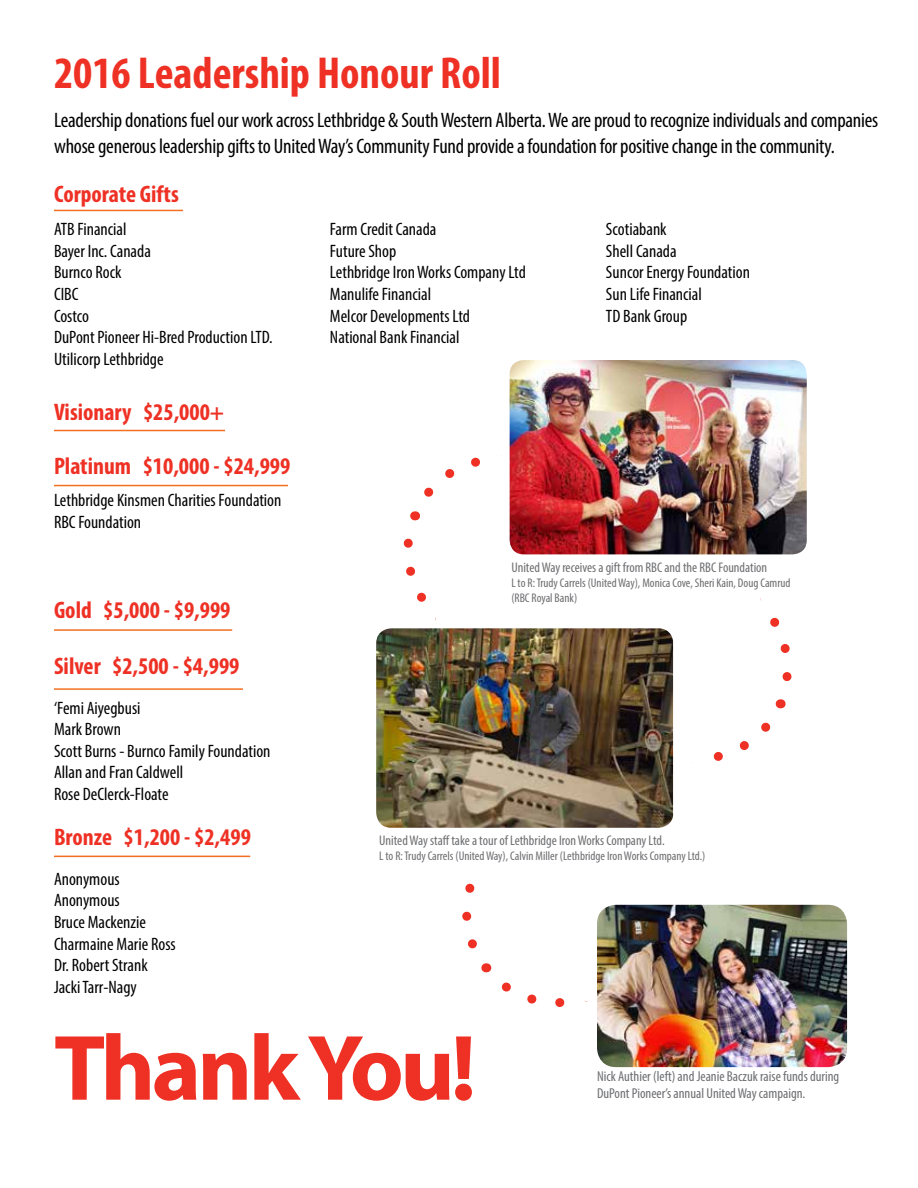
<style>
.page{position:relative;width:918px;height:1188px;background:#fff}
.page>*{position:absolute;margin:0;border:0;box-sizing:border-box;transform-origin:0 0}
.t1{font:700 93.75px "Myriad Pro";letter-spacing:-.04em;color:#ee3124}
.t2{font:700 condensed 45px "Myriad Pro";color:#ee3124}
.t3{font:700 condensed 24px "Myriad Pro";color:#ee3124}
.t4{font:condensed 21px/25.2px "Myriad Pro";letter-spacing:-.01em;color:#000}
.t5{font:condensed 18px/21.6px "Myriad Pro";color:#000}
.t6{font:condensed 14.4px/17.2px "Myriad Pro";color:#6d6e71}
.t7{font:condensed 13.95px "Myriad Pro";color:#6d6e71}
.t8{font:condensed 12.6px/15.1px "Myriad Pro";color:#6d6e71}
</style>
<div class="page">
<svg style="left:464px;top:794px;width:232px;height:213px"></svg>
<svg style="left:776px;top:699px;width:10px;height:10px"></svg>
<svg style="left:776px;top:618px;width:16px;height:64px"></svg>
<svg style="left:632px;top:554px;width:144px;height:240px"></svg>
<svg style="left:410px;top:511px;width:10px;height:9px"></svg>
<svg style="left:403px;top:538px;width:17px;height:64px"></svg>
<svg style="left:420px;top:423px;width:212px;height:198px"></svg>
<img style="left:597px;top:905px;width:250px;height:162px">
<hr style="left:54px;top:210px;width:129px;height:1px;background:#f36f21">
<hr style="left:54px;top:430px;width:171px;height:1px;background:#f36f21">
<hr style="left:54px;top:485px;width:234px;height:1px;background:#f36f21">
<hr style="left:54px;top:629px;width:178px;height:2px;background:#f36f21">
<hr style="left:54px;top:688px;width:189px;height:2px;background:#f36f21">
<hr style="left:54px;top:856px;width:196px;height:1px;background:#f36f21">
<img style="left:510px;top:360px;width:297px;height:194px">
<img style="left:376px;top:628px;width:297px;height:200px">
<h2 class="t2" style="left:54px;top:45px;width:448px">2016 Leadership Honour Roll</h2>
<p class="t4" style="left:54px;top:108px;width:826px">Leadership donations fuel our work across Lethbridge &amp; South Western Alberta. We are proud to recognize individuals and companies whose generous leadership gifts to United Way’s Community Fund provide a foundation for positive change in the community.</p>
<h3 class="t3" style="left:54px;top:179px;width:126px">Corporate Gifts</h3>
<p class="t5" style="left:54px;top:218px;width:220px">ATB Financial<br>Bayer Inc. Canada<br>Burnco Rock<br>CIBC<br>Costco<br>DuPont Pioneer Hi-Bred Production LTD.<br>Utilicorp Lethbridge</p>
<p class="t5" style="left:330px;top:218px;width:197px">Farm Credit Canada<br>Future Shop<br>Lethbridge Iron Works Company Ltd<br>Manulife Financial<br>Melcor Developments Ltd<br>National Bank Financial</p>
<p class="t5" style="left:606px;top:218px;width:145px">Scotiabank<br>Shell Canada<br>Suncor Energy Foundation<br>Sun Life Financial<br>TD Bank Group</p>
<h3 class="t3" style="left:54px;top:397px;width:172px">Visionary $25,000+</h3>
<h3 class="t3" style="left:54px;top:451px;width:238px">Platinum $10,000 - $24,999</h3>
<p class="t5" style="left:54px;top:489px;width:229px">Lethbridge Kinsmen Charities Foundation<br>RBC Foundation</p>
<h3 class="t3" style="left:54px;top:595px;width:178px">Gold $5,000 - $9,999</h3>
<h3 class="t3" style="left:54px;top:651px;width:187px">Silver $2,500 - $4,999</h3>
<p class="t5" style="left:54px;top:697px;width:218px">‘Femi Aiyegbusi<br>Mark Brown<br>Scott Burns - Burnco Family Foundation<br>Allan and Fran Caldwell<br>Rose DeClerck-Floate</p>
<h3 class="t3" style="left:54px;top:822px;width:198px">Bronze $1,200 - $2,499</h3>
<p class="t5" style="left:54px;top:868px;width:123px">Anonymous<br>Anonymous<br>Bruce Mackenzie<br>Charmaine Marie Ross<br>Dr. Robert Strank<br>Jacki Tarr-Nagy</p>
<p class="t7" style="left:511px;top:559px;width:257px">United Way receives a gift from RBC and the RBC Foundation</p>
<p class="t8" style="left:511px;top:575px;width:281px">L to R: Trudy Carrels (United Way), Monica Cove, Sheri Kain, Doug Camrud (RBC Royal Bank)</p>
<p class="t7" style="left:379px;top:832px;width:287px">United Way staff take a tour of Lethbridge Iron Works Company Ltd.</p>
<p class="t8" style="left:379px;top:848px;width:328px">L to R: Trudy Carrels (United Way), Calvin Miller (Lethbridge Iron Works Company Ltd.)</p>
<h1 class="t1" style="left:54px;top:1007px;width:424px">Thank You!</h1>
<p class="t6" style="left:597px;top:1067px;width:244px">Nick Authier (left) and Jeanie Baczuk raise funds during<br>DuPont Pioneer’s annual United Way campaign.</p>
</div>
